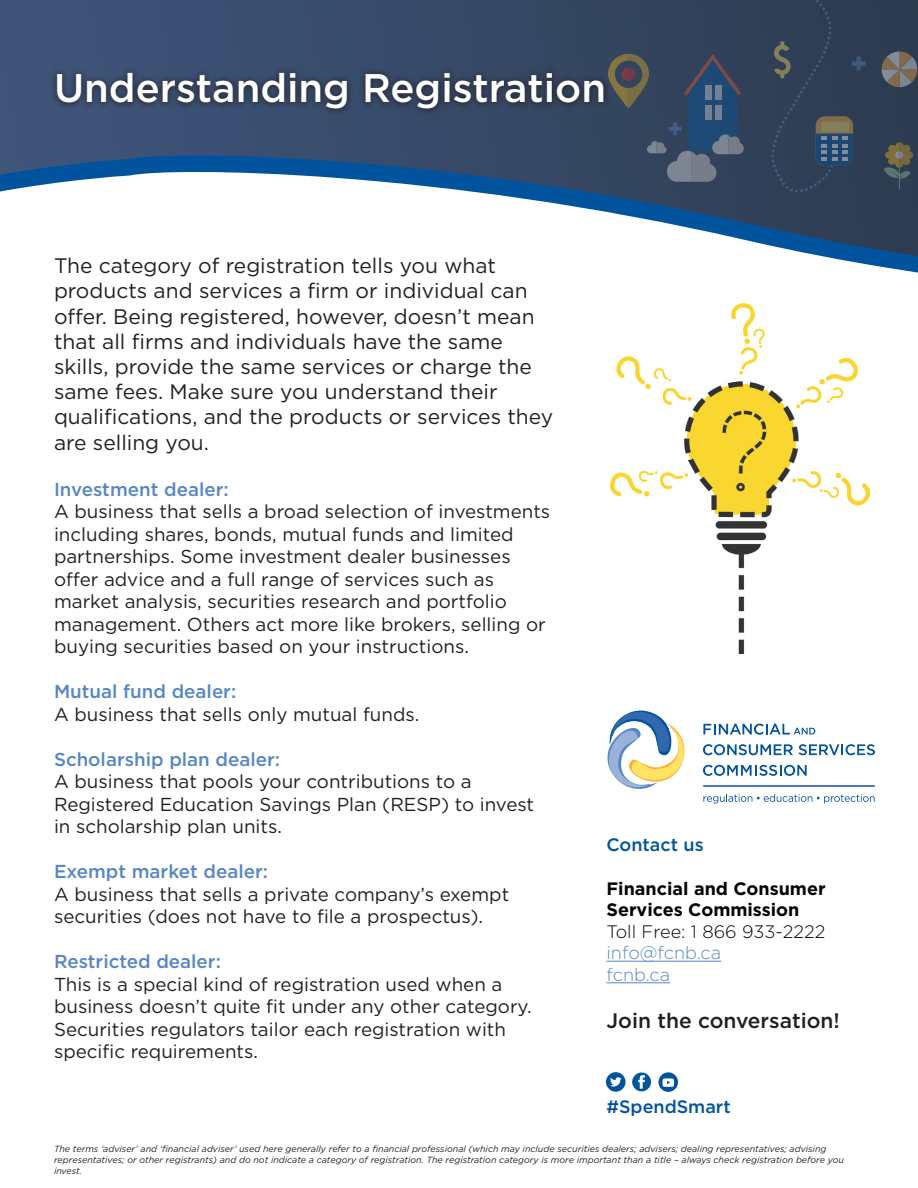
<style>
.page{position:relative;width:918px;height:1188px;background:#fff}
.page>*{position:absolute;margin:0;border:0;box-sizing:border-box;transform-origin:0 0}
.Paragraph_Style_1{font:500 39.9px "Gotham";color:#fff}
.Body_Copy{font:21px/25.2px "Gotham";color:#231f20}
.t1{font:500 21px "Gotham";color:#231f20}
.Body_Copy-2{font:18.75px/22.5px "Gotham";color:#231f20}
.Body_Copy-3{font:500 18.75px "Gotham";color:#5786c5}
.t2{font:700 18px/21.6px "Gotham";color:#040503}
.t3{font:300 18px "Gotham";color:#040503}
.t4{font:500 18px "Gotham";color:#01539e}
.t5{font:300 18px/21.6px "Gotham";color:#5786c5}
.t6{font:italic 9px/10.8px "Gotham";color:#231f20}
</style>
<div class="page">
<hr style="left:607px;top:961px;width:114px;height:1px;background:#5786c5">
<hr style="left:607px;top:983px;width:63px;height:1px;background:#5786c5">
<div style="left:632px;top:1072px;width:19px;height:19px;background:#01559d;border-radius:50%"></div>
<svg style="left:638px;top:1075px;width:7px;height:14px"></svg>
<svg style="left:703px;top:794px;width:172px;height:10px"></svg>
<svg style="left:703px;top:724px;width:112px;height:11px"></svg>
<svg style="left:703px;top:744px;width:90px;height:11px"></svg>
<svg style="left:799px;top:744px;width:76px;height:11px"></svg>
<svg style="left:703px;top:765px;width:104px;height:11px"></svg>
<hr style="left:703px;top:786px;width:172px;height:1px;background:#6084c3">
<svg style="left:608px;top:711px;width:77px;height:78px"></svg>
<div style="left:659px;top:1072px;width:19px;height:20px;background:#01539e;border-radius:50%"></div>
<svg style="left:662px;top:1078px;width:12px;height:9px"></svg>
<div style="left:606px;top:1072px;width:20px;height:20px;background:#01539e;border-radius:50%"></div>
<svg style="left:610px;top:1077px;width:12px;height:10px"></svg>
<div style="left:0;top:0;width:918px;height:362px;background:#3a4e6f"></div>
<svg style="left:558px;top:0;width:360px;height:133px"></svg>
<div style="left:50px;top:66px;width:561px;height:50px;background:#231f20;opacity:.78"></div>
<svg style="left:0;top:133px;width:918px;height:229px"></svg>
<img style="left:610px;top:303px;width:260px;height:350px">
<p class="Paragraph_Style_1" style="left:54px;top:62px;width:554px">Understanding Registration</p>
<p class="Body_Copy" style="left:54px;top:253px;width:501px">The category of registration tells you what products and services a firm or individual can offer. Being registered, however, doesn’t mean that all firms and individuals have the same skills, provide the same services or charge the same fees. Make sure you understand their qualifications, and the products or services they are selling you.</p>
<p class="Body_Copy-3" style="left:54px;top:477px;width:176px">Investment dealer:</p>
<p class="Body_Copy-2" style="left:54px;top:500px;width:498px">A business that sells a broad selection of investments including shares, bonds, mutual funds and limited partnerships. Some investment dealer businesses offer advice and a full range of services such as market analysis, securities research and portfolio management. Others act more like brokers, selling or buying securities based on your instructions.</p>
<p class="Body_Copy-3" style="left:54px;top:679px;width:184px">Mutual fund dealer:</p>
<p class="Body_Copy-2" style="left:54px;top:702px;width:367px">A business that sells only mutual funds.</p>
<p class="Body_Copy-3" style="left:54px;top:747px;width:228px">Scholarship plan dealer:</p>
<p class="Body_Copy-2" style="left:54px;top:770px;width:482px">A business that pools your contributions to a<br>Registered Education Savings Plan (RESP) to invest in scholarship plan units.</p>
<p class="Body_Copy-3" style="left:54px;top:859px;width:216px">Exempt market dealer:</p>
<p class="Body_Copy-2" style="left:54px;top:882px;width:457px">A business that sells a private company’s exempt securities (does not have to file a prospectus).</p>
<p class="Body_Copy-3" style="left:54px;top:949px;width:168px">Restricted dealer:</p>
<p class="Body_Copy-2" style="left:54px;top:972px;width:479px">This is a special kind of registration used when a business doesn’t quite fit under any other category.<br>Securities regulators tailor each registration with specific requirements.</p>
<p class="t4" style="left:607px;top:833px;width:99px">Contact us</p>
<p class="t2" style="left:607px;top:877px;width:221px">Financial and Consumer<br>Services Commission</p>
<p class="t3" style="left:607px;top:920px;width:220px">Toll Free: 1 866 933-2222</p>
<p class="t5" style="left:607px;top:942px;width:116px">info@fcnb.ca fcnb.ca</p>
<p class="t1" style="left:607px;top:1007px;width:235px">Join the conversation!</p>
<p class="t4" style="left:606px;top:1094px;width:126px">#SpendSmart</p>
<p class="t6" style="left:54px;top:1143px;width:792px">The terms ‘adviser’ and ‘financial adviser’ used here generally refer to a financial professional (which may include securities dealers; advisers; dealing representatives; advising representatives; or other registrants) and do not indicate a category of registration. The registration category is more important than a title – always check registration before you invest.</p>
</div>
